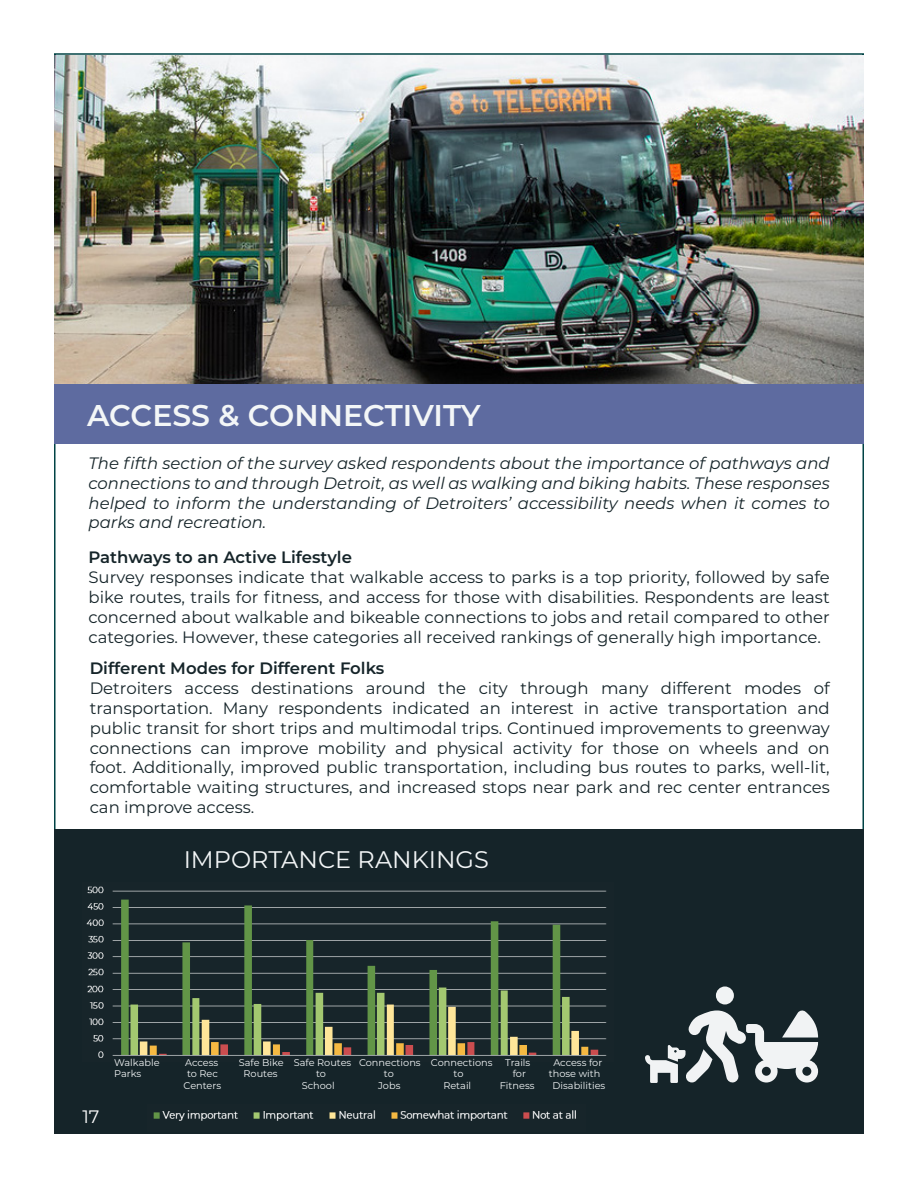
<style>
.page{position:relative;width:918px;height:1188px;background:#fff}
.page>*{position:absolute;margin:0;border:0;box-sizing:border-box;transform-origin:0 0}
.t1{font:600 30px "Montserrat";color:#f3f6f7}
.t2{font:24px "Montserrat";color:#f3f6f7}
.t3{font:18px "Montserrat";color:#fff}
.t4{font:16.5px/19.8px "Montserrat";color:#152429;text-align:justify}
.t5{font:italic 16.5px/19.8px "Montserrat";color:#152429;text-align:justify}
.t6{font:600 16.5px "Montserrat";color:#152429}
.t7{font:9.75px "Montserrat";color:#f3f6f7}
</style>
<div class="page">
<img style="left:54px;top:56px;width:810px;height:328px">
<div style="left:54px;top:384px;width:810px;height:60px;background:#5e6ba0"></div>
<div style="left:54px;top:830px;width:810px;height:304px;background:#152429"></div>
<img style="left:153px;top:1110px;width:423px;height:11px">
<img style="left:86px;top:886px;width:521px;height:172px">
<svg style="left:645px;top:986px;width:173px;height:97px"></svg>
<p class="t1" style="left:87px;top:395px;width:395px">ACCESS &amp; CONNECTIVITY</p>
<p class="t5" style="left:88px;top:453px;width:743px">The fifth section of the survey asked respondents about the importance of pathways and connections to and through Detroit, as well as walking and biking habits. These responses helped to inform the understanding of Detroiters’ accessibility needs when it comes to parks and recreation.</p>
<p class="t6" style="left:88px;top:546px;width:265px">Pathways to an Active Lifestyle</p>
<p class="t4" style="left:88px;top:567px;width:743px">Survey responses indicate that walkable access to parks is a top priority, followed by safe bike routes, trails for fitness, and access for those with disabilities. Respondents are least concerned about walkable and bikeable connections to jobs and retail compared to other categories. However, these categories all received rankings of generally high importance.</p>
<p class="t6" style="left:90px;top:657px;width:296px">Different Modes for Different Folks</p>
<p class="t4" style="left:90px;top:678px;width:742px">Detroiters access destinations around the city through many different modes of transportation. Many respondents indicated an interest in active transportation and public transit for short trips and multimodal trips. Continued improvements to greenway connections can improve mobility and physical activity for those on wheels and on foot. Additionally, improved public transportation, including bus routes to parks, well-lit, comfortable waiting structures, and increased stops near park and rec center entrances can improve access.</p>
<p class="t2" style="left:184px;top:843px;width:307px">IMPORTANCE RANKINGS</p>
<p class="t3" style="left:82px;top:1104px;width:19px">17</p>
<p class="t7" style="left:114px;top:1055px;width:47px">Walkable</p>
<p class="t7" style="left:185px;top:1055px;width:35px">Access</p>
<p class="t7" style="left:239px;top:1055px;width:255px">Safe Bike Safe Routes Connections Connections</p>
<p class="t7" style="left:505px;top:1055px;width:27px">Trails</p>
<p class="t7" style="left:553px;top:1055px;width:50px">Access for</p>
<p class="t7" style="left:114px;top:1067px;width:28px">Parks</p>
<p class="t7" style="left:187px;top:1067px;width:32px">to Rec</p>
<p class="t7" style="left:244px;top:1067px;width:36px">Routes</p>
<p class="t7" style="left:316px;top:1067px;width:11px">to</p>
<p class="t7" style="left:384px;top:1067px;width:11px">to</p>
<p class="t7" style="left:454px;top:1067px;width:11px">to</p>
<p class="t7" style="left:513px;top:1067px;width:15px">for</p>
<p class="t7" style="left:549px;top:1067px;width:53px">those with</p>
<p class="t7" style="left:184px;top:1079px;width:39px">Centers</p>
<p class="t7" style="left:302px;top:1079px;width:34px">School</p>
<p class="t7" style="left:378px;top:1079px;width:24px">Jobs</p>
<p class="t7" style="left:443px;top:1079px;width:29px">Retail</p>
<p class="t7" style="left:500px;top:1079px;width:36px">Fitness</p>
<p class="t7" style="left:552px;top:1079px;width:54px">Disabilities</p>
</div>
